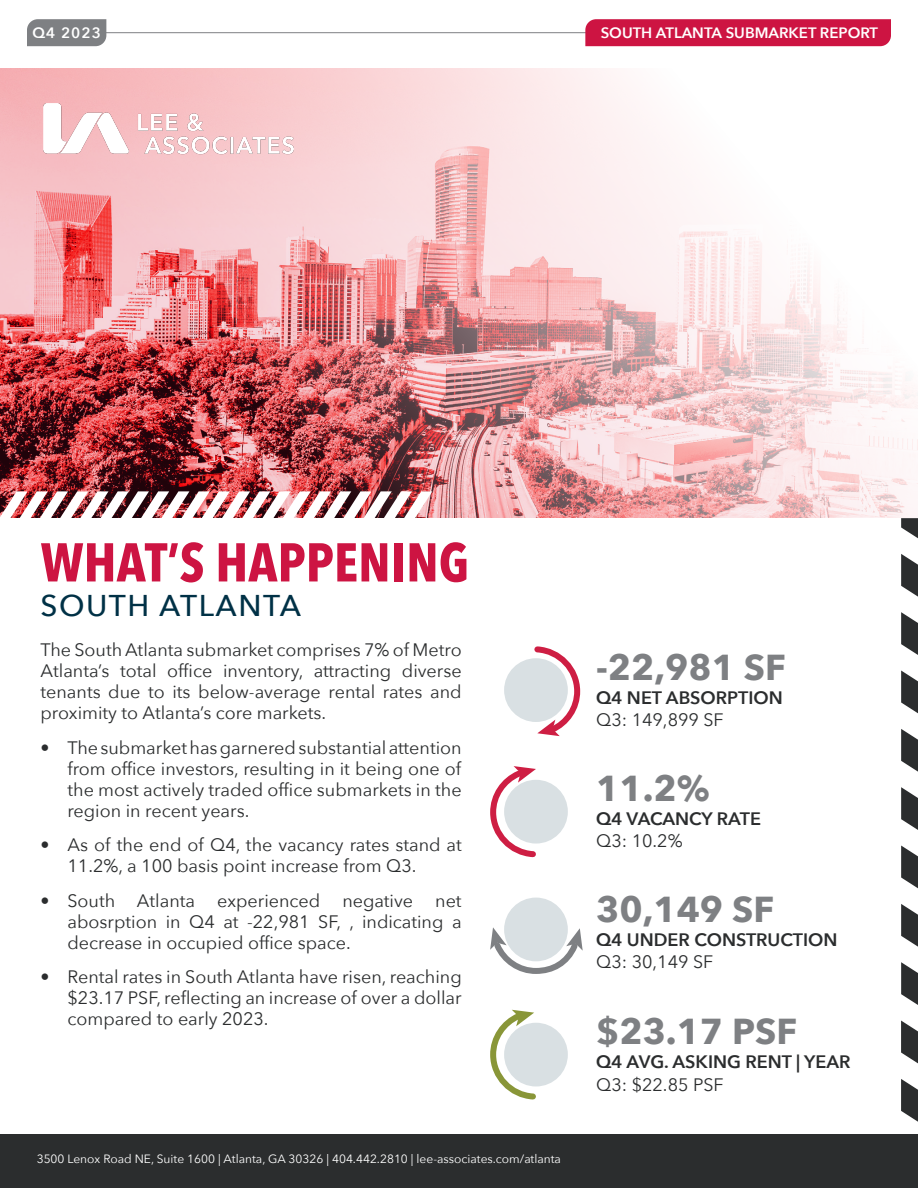
<style>
.page{position:relative;width:918px;height:1188px;background:#fff}
.page>*{position:absolute;margin:0;border:0;box-sizing:border-box;transform-origin:0 0}
.t1{font:700 54px "Avenir Next Condensed";color:#cd1442}
.t2{font:700 36px "Avenir Next";color:#7e8083}
.t3{font:500 30px "Avenir Next";letter-spacing:.05em;color:#003146}
.t4{font:18px/21px "Avenir Next";color:#2b2d2e;text-align:justify}
.t5{font:600 18px "Avenir Next";color:#2b2d2e}
.t6{font:600 15px "Avenir Next";color:#fff}
.t7{font:12px "Avenir Next";color:#fff}
</style>
<div class="page">
<img style="left:0;top:68px;width:917px;height:450px">
<img style="left:44px;top:103px;width:249px;height:55px">
<img style="left:0;top:491px;width:433px;height:27px">
<div style="left:0;top:1134px;width:918px;height:54px;background:#2b2d2e"></div>
<svg style="left:901px;top:507px;width:17px;height:31px"></svg>
<svg style="left:901px;top:554px;width:17px;height:43px"></svg>
<svg style="left:901px;top:612px;width:17px;height:43px"></svg>
<svg style="left:901px;top:670px;width:17px;height:43px"></svg>
<svg style="left:901px;top:729px;width:17px;height:43px"></svg>
<svg style="left:901px;top:787px;width:17px;height:43px"></svg>
<svg style="left:901px;top:845px;width:17px;height:43px"></svg>
<svg style="left:901px;top:904px;width:17px;height:43px"></svg>
<svg style="left:901px;top:962px;width:17px;height:43px"></svg>
<svg style="left:901px;top:1020px;width:17px;height:44px"></svg>
<svg style="left:901px;top:1079px;width:17px;height:43px"></svg>
<svg style="left:490px;top:927px;width:93px;height:47px"></svg>
<svg style="left:534px;top:646px;width:47px;height:91px"></svg>
<svg style="left:490px;top:766px;width:46px;height:92px"></svg>
<svg style="left:490px;top:1009px;width:49px;height:91px"></svg>
<hr style="left:78px;top:32px;width:580px;height:1px;background:#7e8083">
<div style="left:27px;top:19px;width:79px;height:27px;background:#7e8083"></div>
<div style="left:585px;top:19px;width:306px;height:27px;background:#cd1442"></div>
<div style="left:504px;top:658px;width:64px;height:64px;background:#d9e0e3;border-radius:50%"></div>
<div style="left:504px;top:780px;width:64px;height:64px;background:#d9e0e3;border-radius:50%"></div>
<div style="left:504px;top:1023px;width:64px;height:63px;background:#d9e0e3;border-radius:50%"></div>
<div style="left:504px;top:898px;width:64px;height:63px;background:#d9e0e3;border-radius:50%"></div>
<p class="t6" style="left:32px;top:20px;width:70px">Q4 2023</p>
<p class="t6" style="left:601px;top:20px;width:279px">SOUTH ATLANTA SUBMARKET REPORT</p>
<p class="t1" style="left:40px;top:529px;width:430px">WHAT’S HAPPENING</p>
<p class="t3" style="left:40px;top:580px;width:262px">SOUTH ATLANTA</p>
<p class="t4" style="left:40px;top:639px;width:423px">The South Atlanta submarket comprises 7% of Metro Atlanta’s total office inventory, attracting diverse tenants due to its below-average rental rates and proximity to Atlanta’s core markets.</p>
<p class="t4" style="left:68px;top:736px;width:396px;text-indent:-27px">• The submarket has garnered substantial attention from office investors, resulting in it being one of the most actively traded office submarkets in the region in recent years.</p>
<p class="t4" style="left:68px;top:834px;width:396px;text-indent:-27px">• As of the end of Q4, the vacancy rates stand at<br>11.2%, a 100 basis point increase from Q3.</p>
<p class="t4" style="left:68px;top:889px;width:396px;text-indent:-27px">• South Atlanta experienced negative net abosrption in Q4 at -22,981 SF, , indicating a decrease in occupied office space.</p>
<p class="t4" style="left:68px;top:966px;width:396px;text-indent:-27px">• Rental rates in South Atlanta have risen, reaching $23.17 PSF, reflecting an increase of over a dollar compared to early 2023.</p>
<p class="t7" style="left:37px;top:1149px;width:526px">3500 Lenox Road NE, Suite 1600 | Atlanta, GA 30326 | 404.442.2810 | lee-associates.com/atlanta</p>
<p class="t2" style="left:596px;top:636px;width:191px">-22,981 SF</p>
<p class="t5" style="left:596px;top:682px;width:188px">Q4 NET ABSORPTION</p>
<p class="t4" style="left:596px;top:709px;width:129px">Q3: 149,899 SF</p>
<p class="t2" style="left:596px;top:758px;width:115px">11.2%</p>
<p class="t5" style="left:596px;top:803px;width:166px">Q4 VACANCY RATE</p>
<p class="t4" style="left:596px;top:830px;width:88px">Q3: 10.2%</p>
<p class="t2" style="left:596px;top:878px;width:180px">30,149 SF</p>
<p class="t5" style="left:596px;top:924px;width:243px">Q4 UNDER CONSTRUCTION</p>
<p class="t4" style="left:596px;top:951px;width:119px">Q3: 30,149 SF</p>
<p class="t2" style="left:596px;top:1000px;width:203px">$23.17 PSF</p>
<p class="t5" style="left:596px;top:1046px;width:256px">Q4 AVG. ASKING RENT | YEAR</p>
<p class="t4" style="left:596px;top:1073px;width:129px">Q3: $22.85 PSF</p>
</div>
